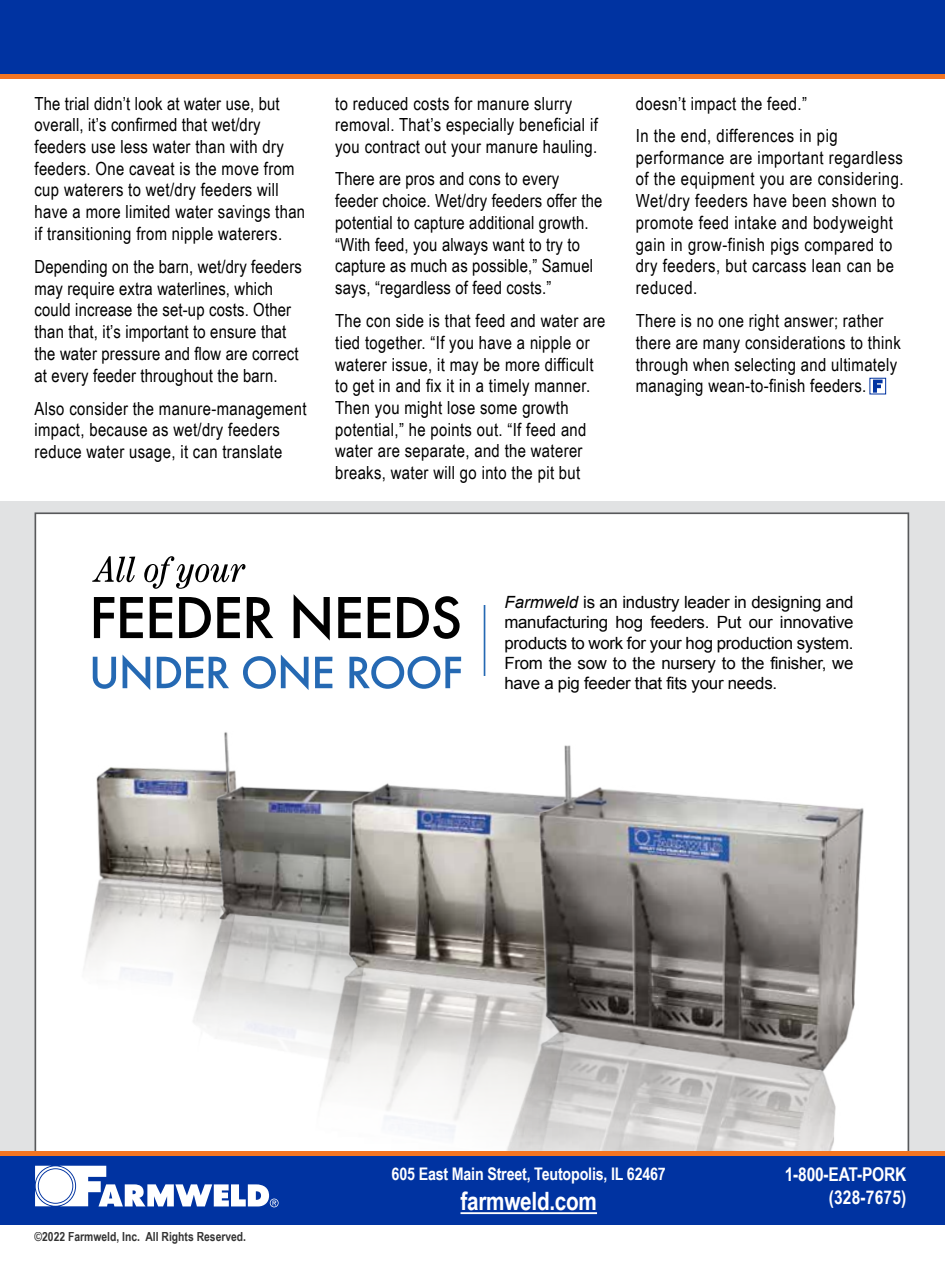
<style>
.page{position:relative;width:945px;height:1276px;background:#fff}
.page>*{position:absolute;margin:0;border:0;box-sizing:border-box;transform-origin:0 0}
.t1{font:700 25.2px "Arial Narrow";letter-spacing:-.01em;color:#fff}
.t2{font:700 18.9px/22.8px "Arial Narrow";letter-spacing:-.01em;color:#fff;text-align:right}
.t3{font:18.03px/21.7px "Arial Narrow";letter-spacing:.02em;color:#000}
.t4{font:700 17.32px "Arial Narrow";letter-spacing:-.01em;color:#fff}
.t5{font:16.8px/20.1px "Arial";letter-spacing:-.015em;color:#000;text-align:justify}
.t6{font:700 12.6px "Arial Narrow";color:#000}
.s1{font-style:italic}
</style>
<div class="page">
<div style="left:0;top:501px;width:945px;height:653px;background:#e1e2e3"></div>
<svg style="left:34px;top:512px;width:876px;height:639px;background:#d4d3d3"></svg>
<div style="left:0;top:48px;width:945px;height:30px;background:#f47521"></div>
<div style="left:0;top:0;width:945px;height:74px;background:#0033a1"></div>
<div style="left:0;top:1151px;width:945px;height:5px;background:#f47521"></div>
<div style="left:0;top:1156px;width:945px;height:68px;background:#0033a1"></div>
<svg style="left:35px;top:1166px;width:244px;height:41px"></svg>
<hr style="left:461px;top:1212px;width:136px;height:2px;background:#fff">
<div style="left:870px;top:378px;width:16px;height:16px;border:1px solid #0033a1"></div>
<svg style="left:873px;top:380px;width:10px;height:13px"></svg>
<p class="t3" style="left:35px;top:92px;width:272px">The trial didn’t look at water use, but overall, it’s confirmed that wet/dry feeders use less water than with dry feeders. One caveat is the move from cup waterers to wet/dry feeders will have a more limited water savings than if transitioning from nipple waterers.</p>
<p class="t3" style="left:35px;top:255px;width:269px">Depending on the barn, wet/dry feeders may require extra waterlines, which could increase the set-up costs. Other than that, it’s important to ensure that the water pressure and flow are correct at every feeder throughout the barn.</p>
<p class="t3" style="left:35px;top:397px;width:274px">Also consider the manure-management impact, because as wet/dry feeders reduce water usage, it can translate</p>
<p class="t3" style="left:335px;top:92px;width:264px">to reduced costs for manure slurry removal. That’s especially beneficial if you contract out your manure hauling.</p>
<p class="t3" style="left:335px;top:167px;width:269px">There are pros and cons to every feeder choice. Wet/dry feeders offer the potential to capture additional growth. “With feed, you always want to try to capture as much as possible,” Samuel says, “regardless of feed costs.”</p>
<p class="t3" style="left:335px;top:309px;width:272px">The con side is that feed and water are tied together. “If you have a nipple or waterer issue, it may be more difficult to get in and fix it in a timely manner.<br>Then you might lose some growth potential,” he points out. “If feed and water are separate, and the waterer breaks, water will go into the pit but</p>
<p class="t3" style="left:636px;top:86px;width:203px;line-height:32.4px">doesn’t impact the feed.”<br>In the end, differences in pig</p>
<p class="t3" style="left:636px;top:146px;width:269px">performance are important regardless of the equipment you are considering.<br>Wet/dry feeders have been shown to promote feed intake and bodyweight gain in grow-finish pigs compared to dry feeders, but carcass lean can be reduced.</p>
<p class="t3" style="left:636px;top:309px;width:266px">There is no one right answer; rather there are many considerations to think through when selecting and ultimately managing wean-to-finish feeders.</p>
<p class="t5" style="left:504px;top:592px;width:351px"><span class="s1">Farmweld</span> is an industry leader in designing and manufacturing hog feeders. Put our innovative products to work for your hog production system.<br>From the sow to the nursery to the finisher, we have a pig feeder that fits your needs.</p>
<p class="t6" style="left:35px;top:1227px;width:213px">©2022 Farmweld, Inc. All Rights Reserved.</p>
<p class="t4" style="left:392px;top:1161px;width:276px">605 East Main Street, Teutopolis, IL 62467</p>
<h1 class="t1" style="left:461px;top:1182px;width:138px">farmweld.com</h1>
<p class="t2" style="left:785px;top:1162px;width:123px">1-800-EAT-PORK (328-7675)</p>
</div>
